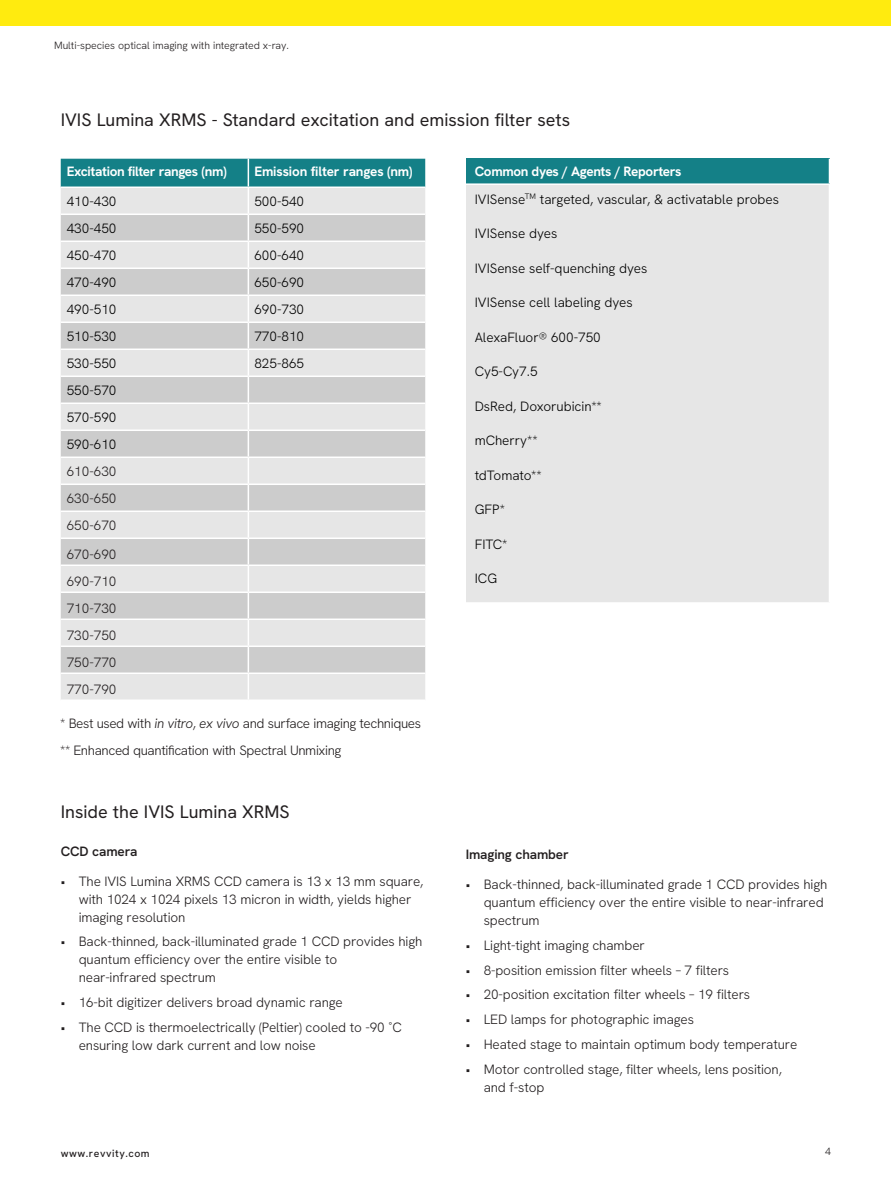
<style>
.page{position:relative;width:891px;height:1188px;background:#fff}
.page>*{position:absolute;margin:0;border:0;box-sizing:border-box;transform-origin:0 0}
.Sub_Head{font:18px "Hanken Grotesk";color:#231f20}
.Table_Body_Black{font:300 13.5px/18px "Hanken Grotesk";letter-spacing:-.01em;color:#231f20}
.Body_Copy{font:300 13.5px "Hanken Grotesk";color:#000}
.Table_Head{font:700 13.5px "Hanken Grotesk";letter-spacing:-.025em;color:#fff}
.Body_Copy-2{font:300 13.5px "Hanken Grotesk";color:#231f20}
.Table_Body_Black-2{font:300 13.5px "Hanken Grotesk";letter-spacing:-.03em;color:#231f20}
.Paragraph_Title{font:600 13.5px "Hanken Grotesk";letter-spacing:-.01em;color:#231f20}
.t1{font:300 10.5px "Hanken Grotesk";color:#231f20}
.t2{font:500 10.5px "Hanken Grotesk";letter-spacing:.05em;color:#231f20}
.s1{font-style:italic}
</style>
<div class="page">
<div style="left:0;top:0;width:891px;height:26px;background:#ffeb0f"></div>
<svg style="left:61px;top:159px;width:364px;height:541px;background:#d0d6d6"></svg>
<hr style="left:61px;top:430px;width:187px;height:1px;background:#fff">
<hr style="left:248px;top:430px;width:177px;height:1px;background:#fff">
<hr style="left:61px;top:457px;width:187px;height:1px;background:#fff">
<hr style="left:248px;top:457px;width:177px;height:1px;background:#fff">
<hr style="left:61px;top:484px;width:187px;height:1px;background:#fff">
<hr style="left:248px;top:484px;width:177px;height:1px;background:#fff">
<hr style="left:61px;top:511px;width:187px;height:1px;background:#fff">
<hr style="left:248px;top:511px;width:177px;height:1px;background:#fff">
<hr style="left:61px;top:538px;width:187px;height:1px;background:#fff">
<hr style="left:248px;top:538px;width:177px;height:1px;background:#fff">
<hr style="left:61px;top:565px;width:187px;height:1px;background:#fff">
<hr style="left:248px;top:565px;width:177px;height:1px;background:#fff">
<hr style="left:61px;top:592px;width:187px;height:1px;background:#fff">
<hr style="left:248px;top:592px;width:177px;height:1px;background:#fff">
<hr style="left:61px;top:619px;width:187px;height:1px;background:#fff">
<hr style="left:248px;top:619px;width:177px;height:1px;background:#fff">
<hr style="left:61px;top:646px;width:187px;height:1px;background:#fff">
<hr style="left:248px;top:646px;width:177px;height:1px;background:#fff">
<hr style="left:61px;top:673px;width:187px;height:1px;background:#fff">
<hr style="left:248px;top:673px;width:177px;height:1px;background:#fff">
<div style="left:466px;top:159px;width:364px;height:25px;background:#148087"></div>
<div style="left:466px;top:184px;width:364px;height:419px;background:#e6e6e6"></div>
<svg style="left:829px;top:159px;width:1px;height:24px"></svg>
<hr style="left:466px;top:183px;width:364px;height:2px;background:#fff">
<hr style="left:829px;top:185px;width:1px;height:417px;background:#fff">
<hr style="left:466px;top:602px;width:364px;height:2px;background:#fff">
<p class="t1" style="left:54px;top:39px;width:236px">Multi-species optical imaging with integrated x-ray.</p>
<p class="Sub_Head" style="left:61px;top:108px;width:511px">IVIS Lumina XRMS - Standard excitation and emission filter sets</p>
<p class="Table_Head" style="left:67px;top:163px;width:162px">Excitation filter ranges (nm)</p>
<p class="Table_Head" style="left:254px;top:163px;width:160px">Emission filter ranges (nm)</p>
<p class="Body_Copy" style="left:67px;top:193px;width:51px">410-430</p>
<p class="Body_Copy" style="left:254px;top:193px;width:51px">500-540</p>
<p class="Body_Copy" style="left:67px;top:220px;width:51px">430-450</p>
<p class="Body_Copy" style="left:254px;top:220px;width:51px">550-590</p>
<p class="Body_Copy" style="left:67px;top:247px;width:51px">450-470</p>
<p class="Body_Copy" style="left:254px;top:247px;width:51px">600-640</p>
<p class="Body_Copy" style="left:67px;top:274px;width:51px">470-490</p>
<p class="Body_Copy" style="left:254px;top:274px;width:51px">650-690</p>
<p class="Body_Copy" style="left:67px;top:301px;width:51px">490-510</p>
<p class="Body_Copy" style="left:254px;top:301px;width:51px">690-730</p>
<p class="Body_Copy" style="left:67px;top:328px;width:51px">510-530</p>
<p class="Body_Copy" style="left:254px;top:328px;width:51px">770-810</p>
<p class="Body_Copy" style="left:67px;top:355px;width:51px">530-550</p>
<p class="Body_Copy" style="left:254px;top:355px;width:51px">825-865</p>
<p class="Body_Copy" style="left:67px;top:382px;width:51px">550-570</p>
<p class="Body_Copy" style="left:67px;top:409px;width:51px">570-590</p>
<p class="Body_Copy" style="left:67px;top:436px;width:51px">590-610</p>
<p class="Body_Copy-2" style="left:67px;top:463px;width:51px">610-630</p>
<p class="Body_Copy-2" style="left:67px;top:490px;width:51px">630-650</p>
<p class="Body_Copy-2" style="left:67px;top:517px;width:51px">650-670</p>
<p class="Body_Copy-2" style="left:67px;top:545px;width:51px">670-690</p>
<p class="Body_Copy-2" style="left:67px;top:572px;width:51px">690-710</p>
<p class="Body_Copy-2" style="left:67px;top:599px;width:51px">710-730</p>
<p class="Body_Copy-2" style="left:67px;top:626px;width:51px">730-750</p>
<p class="Body_Copy-2" style="left:67px;top:653px;width:51px">750-770</p>
<p class="Body_Copy-2" style="left:67px;top:680px;width:51px">770-790</p>
<p class="Table_Body_Black-2" style="left:60px;top:715px;width:362px">* Best used with <span class="s1">in vitro</span>, <span class="s1">ex vivo</span> and surface imaging techniques</p>
<p class="Table_Body_Black" style="left:60px;top:741px;width:283px">** Enhanced quantification with Spectral Unmixing</p>
<p class="Sub_Head" style="left:61px;top:800px;width:231px">Inside the IVIS Lumina XRMS</p>
<p class="Paragraph_Title" style="left:61px;top:842px;width:78px">CCD camera</p>
<p class="Table_Body_Black" style="left:79px;top:872px;width:346px;text-indent:-18px">• The IVIS Lumina XRMS CCD camera is 13 x 13 mm square, with 1024 x 1024 pixels 13 micron in width, yields higher imaging resolution</p>
<p class="Table_Body_Black" style="left:79px;top:933px;width:345px;text-indent:-18px">• Back-thinned, back-illuminated grade 1 CCD provides high quantum efficiency over the entire visible to<br>near‑infrared spectrum</p>
<p class="Table_Body_Black" style="left:61px;top:993px;width:284px">• 16-bit digitizer delivers broad dynamic range</p>
<p class="Table_Body_Black" style="left:79px;top:1018px;width:325px;text-indent:-18px">• The CCD is thermoelectrically (Peltier) cooled to -90 ˚C ensuring low dark current and low noise</p>
<p class="Table_Head" style="left:475px;top:163px;width:208px">Common dyes / Agents / Reporters</p>
<p class="Body_Copy" style="left:475px;top:190px;width:306px">IVISense<sup>TM</sup> targeted, vascular, &amp; activatable probes</p>
<p class="Body_Copy" style="left:475px;top:225px;width:84px">IVISense dyes</p>
<p class="Body_Copy" style="left:475px;top:259px;width:174px">IVISense self-quenching dyes</p>
<p class="Body_Copy" style="left:475px;top:294px;width:159px">IVISense cell labeling dyes</p>
<p class="Body_Copy" style="left:475px;top:328px;width:128px">AlexaFluor® 600-750</p>
<p class="Body_Copy" style="left:475px;top:363px;width:64px">Cy5-Cy7.5</p>
<p class="Body_Copy" style="left:475px;top:397px;width:129px">DsRed, Doxorubicin**</p>
<p class="Body_Copy" style="left:475px;top:432px;width:64px">mCherry**</p>
<p class="Body_Copy" style="left:475px;top:466px;width:69px">tdTomato**</p>
<p class="Body_Copy" style="left:475px;top:501px;width:32px">GFP*</p>
<p class="Body_Copy" style="left:475px;top:535px;width:34px">FITC*</p>
<p class="Body_Copy" style="left:475px;top:570px;width:24px">ICG</p>
<p class="Paragraph_Title" style="left:466px;top:846px;width:104px">Imaging chamber</p>
<p class="Table_Body_Black" style="left:484px;top:875px;width:345px;text-indent:-18px">• Back-thinned, back-illuminated grade 1 CCD provides high quantum efficiency over the entire visible to near-infrared spectrum</p>
<p class="Table_Body_Black" style="left:466px;top:936px;width:181px">• Light-tight imaging chamber</p>
<p class="Table_Body_Black" style="left:466px;top:961px;width:265px">• 8-position emission filter wheels – 7 filters</p>
<p class="Table_Body_Black" style="left:466px;top:985px;width:286px">• 20-position excitation filter wheels – 19 filters</p>
<p class="Table_Body_Black" style="left:466px;top:1010px;width:230px">• LED lamps for photographic images</p>
<p class="Table_Body_Black" style="left:466px;top:1035px;width:333px">• Heated stage to maintain optimum body temperature</p>
<p class="Table_Body_Black" style="left:484px;top:1060px;width:300px;text-indent:-18px">• Motor controlled stage, filter wheels, lens position, and f-stop</p>
<p class="t2" style="left:61px;top:1147px;width:90px">www.revvity.com</p>
<p class="t1" style="left:825px;top:1145px;width:7px">4</p>
</div>
